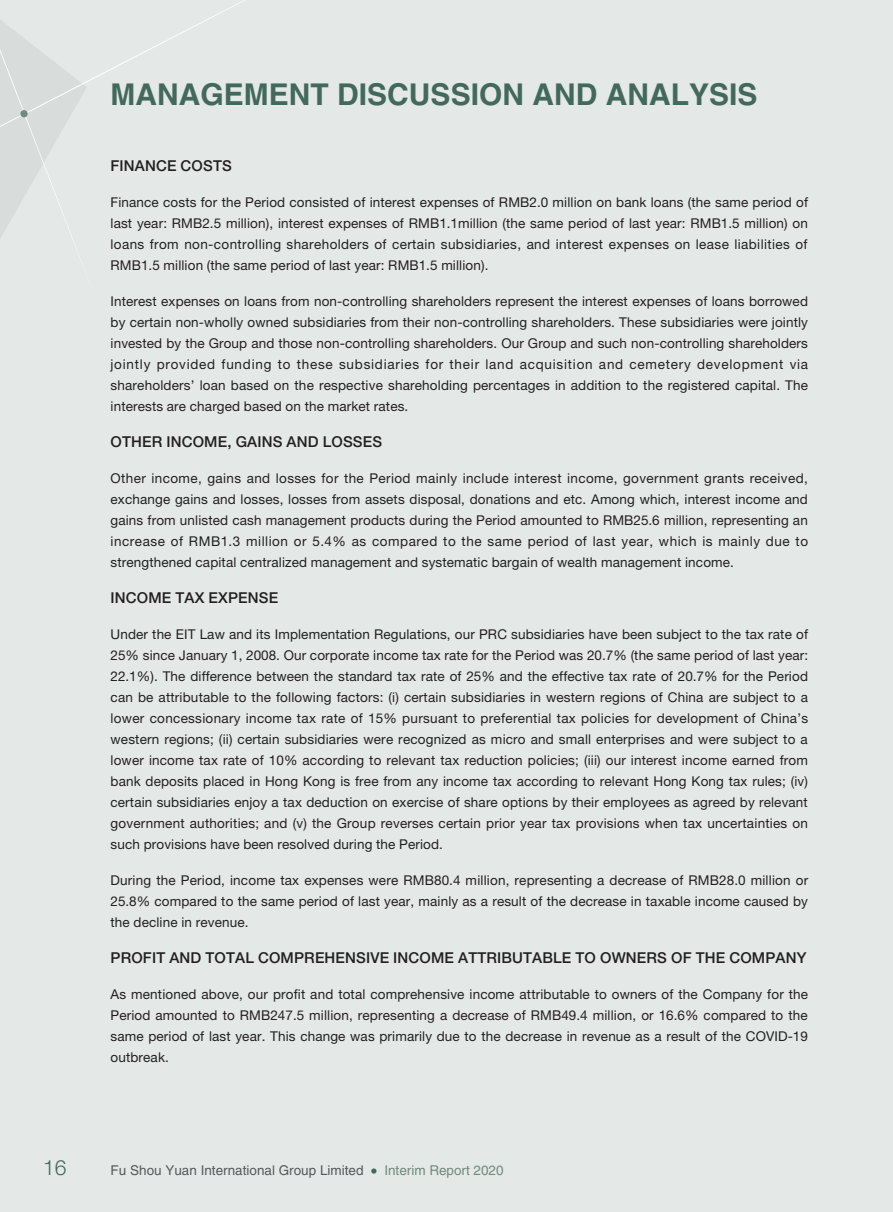
<style>
.page{position:relative;width:893px;height:1212px;background:#e4e9e7}
.page>*{position:absolute;margin:0;border:0;box-sizing:border-box;transform-origin:0 0}
.t1{font:700 30px "Helvetica LT Std";color:#42695b}
.t2{font:300 21px "Helvetica Neue LT Std";color:#42695b}
._03_H1{font:500 15px "Helvetica Neue LT Std";letter-spacing:.01em;color:#231f20}
._01_Body_Text{font:13.5px/21px "Helvetica Neue LT Std";letter-spacing:.01em;color:#231f20;text-align:justify}
.t3{font:13.5px "Helvetica LT Std";color:#57585a}
.s1{font-size:16.5px;color:#42695b}
.s2{color:#71897e}
</style>
<div class="page">
<svg style="left:0;top:20px;width:98px;height:224px"></svg>
<div style="left:20px;top:110px;width:8px;height:7px;background:#71897e;border-radius:50%"></div>
<h1 class="t1" style="left:111px;top:77px;width:648px">MANAGEMENT DISCUSSION AND ANALYSIS</h1>
<p class="_03_H1" style="left:111px;top:156px;width:123px">FINANCE COSTS</p>
<p class="_01_Body_Text" style="left:111px;top:191px;width:699px">Finance costs for the Period consisted of interest expenses of RMB2.0 million on bank loans (the same period of last year: RMB2.5 million), interest expenses of RMB1.1million (the same period of last year: RMB1.5 million) on loans from non-controlling shareholders of certain subsidiaries, and interest expenses on lease liabilities of RMB1.5 million (the same period of last year: RMB1.5 million).</p>
<p class="_01_Body_Text" style="left:111px;top:290px;width:699px">Interest expenses on loans from non-controlling shareholders represent the interest expenses of loans borrowed by certain non-wholly owned subsidiaries from their non-controlling shareholders. These subsidiaries were jointly invested by the Group and those non-controlling shareholders. Our Group and such non-controlling shareholders jointly provided funding to these subsidiaries for their land acquisition and cemetery development via shareholders’ loan based on the respective shareholding percentages in addition to the registered capital. The interests are charged based on the market rates.</p>
<p class="_03_H1" style="left:111px;top:432px;width:273px">OTHER INCOME, GAINS AND LOSSES</p>
<p class="_01_Body_Text" style="left:111px;top:467px;width:699px">Other income, gains and losses for the Period mainly include interest income, government grants received, exchange gains and losses, losses from assets disposal, donations and etc. Among which, interest income and gains from unlisted cash management products during the Period amounted to RMB25.6 million, representing an increase of RMB1.3 million or 5.4% as compared to the same period of last year, which is mainly due to strengthened capital centralized management and systematic bargain of wealth management income.</p>
<p class="_03_H1" style="left:111px;top:588px;width:169px">INCOME TAX EXPENSE</p>
<p class="_01_Body_Text" style="left:111px;top:623px;width:699px">Under the EIT Law and its Implementation Regulations, our PRC subsidiaries have been subject to the tax rate of 25% since January 1, 2008. Our corporate income tax rate for the Period was 20.7% (the same period of last year:<br>22.1%). The difference between the standard tax rate of 25% and the effective tax rate of 20.7% for the Period can be attributable to the following factors: (i) certain subsidiaries in western regions of China are subject to a lower concessionary income tax rate of 15% pursuant to preferential tax policies for development of China’s western regions; (ii) certain subsidiaries were recognized as micro and small enterprises and were subject to a lower income tax rate of 10% according to relevant tax reduction policies; (iii) our interest income earned from bank deposits placed in Hong Kong is free from any income tax according to relevant Hong Kong tax rules; (iv) certain subsidiaries enjoy a tax deduction on exercise of share options by their employees as agreed by relevant government authorities; and (v) the Group reverses certain prior year tax provisions when tax uncertainties on such provisions have been resolved during the Period.</p>
<p class="_01_Body_Text" style="left:111px;top:869px;width:699px">During the Period, income tax expenses were RMB80.4 million, representing a decrease of RMB28.0 million or 25.8% compared to the same period of last year, mainly as a result of the decrease in taxable income caused by the decline in revenue.</p>
<p class="_03_H1" style="left:111px;top:948px;width:697px">PROFIT AND TOTAL COMPREHENSIVE INCOME ATTRIBUTABLE TO OWNERS OF THE COMPANY</p>
<p class="_01_Body_Text" style="left:111px;top:983px;width:699px">As mentioned above, our profit and total comprehensive income attributable to owners of the Company for the Period amounted to RMB247.5 million, representing a decrease of RMB49.4 million, or 16.6% compared to the same period of last year. This change was primarily due to the decrease in revenue as a result of the COVID-19 outbreak.</p>
<h2 class="t2" style="left:43px;top:1155px;width:25px">16</h2>
<p class="t3" style="left:111px;top:1162px;width:394px">Fu Shou Yuan International Group Limited <span class="s1">•</span> <span class="s2">Interim Report 2020</span></p>
</div>
